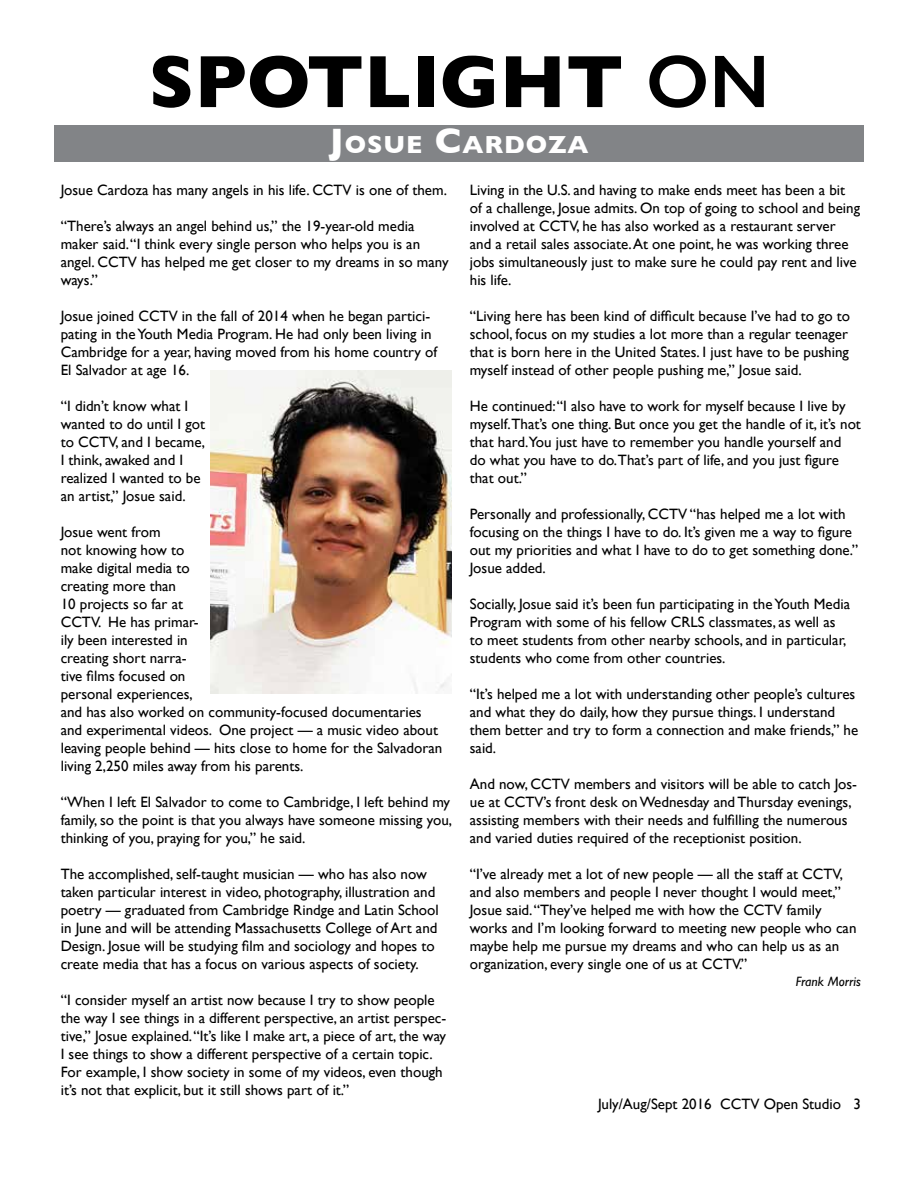
<style>
.page{position:relative;width:918px;height:1188px;background:#fff}
.page>*{position:absolute;margin:0;border:0;box-sizing:border-box;transform-origin:0 0}
.t1{font:700 75px "Gill Sans";color:#000}
.t2{font:700 25.2px "Gill Sans";letter-spacing:.035em;color:#fff}
.t3{font:15px/18px "Gill Sans";color:#000}
.t4{font:italic 13.5px "Gill Sans";color:#000}
.s1{font-weight:600}
.s2{font-size:36px}
</style>
<div class="page">
<div style="left:54px;top:125px;width:810px;height:36px;background:#828487"></div>
<img style="left:211px;top:371px;width:241px;height:322px">
<h1 class="t1" style="left:149px;top:22px;width:622px">SPOTLIGHT <span class="s1">ON</span></h1>
<h2 class="t2" style="left:330px;top:125px;width:260px"><span class="s2">J</span>OSUE <span class="s2">C</span>ARDOZA</h2>
<p class="t3" style="left:61px;top:181px;width:388px">Josue Cardoza has many angels in his life. CCTV is one of them.</p>
<p class="t3" style="left:61px;top:217px;width:389px">“There’s always an angel behind us,” the 19-year-old media maker said. “I think every single person who helps you is an angel. CCTV has helped me get closer to my dreams in so many ways.”</p>
<p class="t3" style="left:61px;top:307px;width:378px">Josue joined CCTV in the fall of 2014 when he began partici&shy;pating in the Youth Media Program. He had only been living in Cambridge for a year, having moved from his home country of El Salvador at age 16.</p>
<p class="t3" style="left:61px;top:397px;width:146px">“I didn’t know what I wanted to do until I got to CCTV, and I became,<br>I think, awaked and I realized I wanted to be an artist,” Josue said.</p>
<p class="t3" style="left:61px;top:523px;width:383px">Josue went from<br>not knowing how to<br>make digital media to<br>creating more than<br>10 projects so far at<br>CCTV. He has primar-<br>ily been interested in<br>creating short narra-<br>tive films focused on<br>personal experiences,<br>and has also worked on community-focused documentaries and experimental videos. One project — a music video about leaving people behind — hits close to home for the Salvadoran living 2,250 miles away from his parents.</p>
<p class="t3" style="left:61px;top:793px;width:393px">“When I left El Salvador to come to Cambridge, I left behind my family, so the point is that you always have someone missing you, thinking of you, praying for you,” he said.</p>
<p class="t3" style="left:61px;top:865px;width:380px">The accomplished, self-taught musician — who has also now taken particular interest in video, photography, illustration and poetry — graduated from Cambridge Rindge and Latin School in June and will be attending Massachusetts College of Art and Design. Josue will be studying film and sociology and hopes to create media that has a focus on various aspects of society.</p>
<p class="t3" style="left:61px;top:991px;width:387px">“I consider myself an artist now because I try to show people the way I see things in a different perspective, an artist perspec&shy;tive,” Josue explained. “It’s like I make art, a piece of art, the way I see things to show a different perspective of a certain topic.<br>For example, I show society in some of my videos, even though it’s not that explicit, but it still shows part of it.”</p>
<p class="t3" style="left:470px;top:181px;width:392px">Living in the U.S. and having to make ends meet has been a bit of a challenge, Josue admits. On top of going to school and being involved at CCTV, he has also worked as a restaurant server and a retail sales associate. At one point, he was working three jobs simultaneously just to make sure he could pay rent and live his life.</p>
<p class="t3" style="left:470px;top:307px;width:382px">“Living here has been kind of difficult because I’ve had to go to school, focus on my studies a lot more than a regular teenager that is born here in the United States. I just have to be pushing myself instead of other people pushing me,” Josue said.</p>
<p class="t3" style="left:470px;top:397px;width:393px">He continued: “I also have to work for myself because I live by myself.That’s one thing. But once you get the handle of it, it’s not that hard.You just have to remember you handle yourself and do what you have to do.That’s part of life, and you just figure that out.”</p>
<p class="t3" style="left:470px;top:505px;width:390px">Personally and professionally, CCTV “has helped me a lot with focusing on the things I have to do. It’s given me a way to figure out my priorities and what I have to do to get something done.” Josue added.</p>
<p class="t3" style="left:470px;top:595px;width:382px">Socially, Josue said it’s been fun participating in the Youth Media Program with some of his fellow CRLS classmates, as well as to meet students from other nearby schools, and in particular, students who come from other countries.</p>
<p class="t3" style="left:470px;top:685px;width:390px">“It’s helped me a lot with understanding other people’s cultures and what they do daily, how they pursue things. I understand them better and try to form a connection and make friends,” he said.</p>
<p class="t3" style="left:470px;top:775px;width:389px">And now, CCTV members and visitors will be able to catch Jos&shy;ue at CCTV’s front desk on Wednesday and Thursday evenings, assisting members with their needs and fulfilling the numerous and varied duties required of the receptionist position.</p>
<p class="t3" style="left:470px;top:865px;width:388px">“I’ve already met a lot of new people — all the staff at CCTV, and also members and people I never thought I would meet,” Josue said. “They’ve helped me with how the CCTV family works and I’m looking forward to meeting new people who can maybe help me pursue my dreams and who can help us as an organization, every single one of us at CCTV.”</p>
<p class="t4" style="left:796px;top:973px;width:67px">Frank Morris</p>
<p class="t3" style="left:598px;top:1095px;width:264px">July/Aug/Sept 2016 CCTV Open Studio 3</p>
</div>
